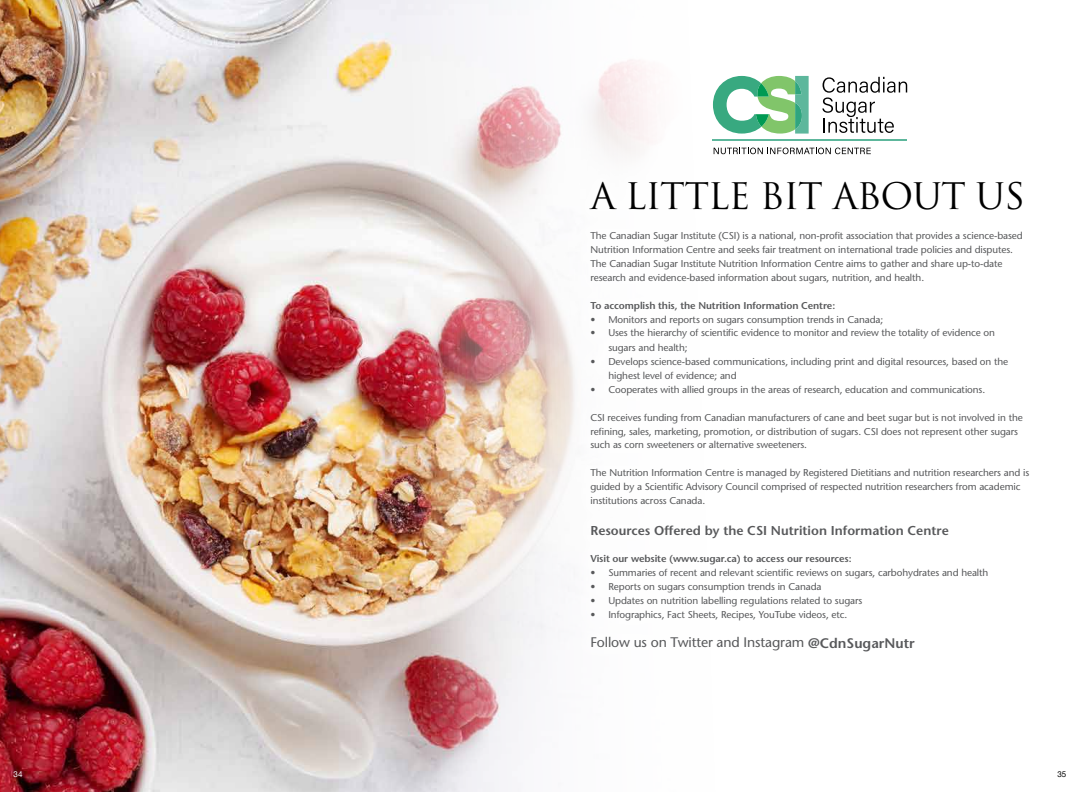
<style>
.page{position:relative;width:1080px;height:792px;background:#fff}
.page>*{position:absolute;margin:0;border:0;box-sizing:border-box;transform-origin:0 0}
.t1{font:35.6px "Trajan";letter-spacing:-.03em;color:#000}
.t2{font:13.9px "Stone Sans";letter-spacing:-.01em;color:#58595b}
.t3{font:600 12.9px "Stone Sans";color:#58595b}
.t4{font:9.9px/14px "Stone Sans";letter-spacing:-.01em;color:#58595b}
.t5{font:600 9.9px "Stone Sans";letter-spacing:-.01em;color:#58595b}
.t6{font:8px "Helvetica Neue LT Pro";color:#fff}
.t7{font:8px "Helvetica Neue LT Pro";color:#000}
.s1{font-weight:600}
</style>
<div class="page">
<img style="left:0;top:0;width:908px;height:792px">
<div style="left:569px;top:161px;width:481px;height:511px;background:#fff"></div>
<svg style="left:713px;top:76px;width:96px;height:58px"></svg>
<svg style="left:822px;top:77px;width:85px;height:56px"></svg>
<hr style="left:713px;top:140px;width:194px;height:1px;background:#5db79c">
<svg style="left:714px;top:148px;width:157px;height:6px"></svg>
<h1 class="t1" style="left:590px;top:174px;width:436px">A LITTLE BIT ABOUT US</h1>
<p class="t4" style="left:590px;top:228px;width:434px">The Canadian Sugar Institute (CSI) is a national, non-profit association that provides a science-based Nutrition Information Centre and seeks fair treatment on international trade policies and disputes.<br>The Canadian Sugar Institute Nutrition Information Centre aims to gather and share up-to-date research and evidence-based information about sugars, nutrition, and health.</p>
<p class="t5" style="left:590px;top:299px;width:246px">To accomplish this, the Nutrition Information Centre:</p>
<p class="t4" style="left:590px;top:312px;width:294px">• Monitors and reports on sugars consumption trends in Canada;</p>
<p class="t4" style="left:608px;top:326px;width:388px;text-indent:-18px">• Uses the hierarchy of scientific evidence to monitor and review the totality of evidence on sugars and health;</p>
<p class="t4" style="left:608px;top:354px;width:401px;text-indent:-18px">• Develops science-based communications, including print and digital resources, based on the highest level of evidence; and</p>
<p class="t4" style="left:590px;top:382px;width:396px">• Cooperates with allied groups in the areas of research, education and communications.</p>
<p class="t4" style="left:590px;top:410px;width:434px">CSI receives funding from Canadian manufacturers of cane and beet sugar but is not involved in the refining, sales, marketing, promotion, or distribution of sugars. CSI does not represent other sugars such as corn sweeteners or alternative sweeteners.</p>
<p class="t4" style="left:590px;top:466px;width:440px">The Nutrition Information Centre is managed by Registered Dietitians and nutrition researchers and is guided by a Scientific Advisory Council comprised of respected nutrition researchers from academic institutions across Canada.</p>
<h3 class="t3" style="left:590px;top:522px;width:360px">Resources Offered by the CSI Nutrition Information Centre</h3>
<p class="t5" style="left:590px;top:552px;width:263px">Visit our website (www.sugar.ca) to access our resources:</p>
<p class="t4" style="left:590px;top:565px;width:400px">• Summaries of recent and relevant scientific reviews on sugars, carbohydrates and health</p>
<p class="t4" style="left:590px;top:579px;width:233px">• Reports on sugars consumption trends in Canada</p>
<p class="t4" style="left:590px;top:593px;width:274px">• Updates on nutrition labelling regulations related to sugars</p>
<p class="t4" style="left:590px;top:607px;width:259px">• Infographics, Fact Sheets, Recipes, YouTube videos, etc.</p>
<h2 class="t2" style="left:590px;top:633px;width:326px">Follow us on Twitter and Instagram <span class="s1">@CdnSugarNutr</span></h2>
<p class="t6" style="left:14px;top:769px;width:10px">34</p>
<p class="t7" style="left:1058px;top:769px;width:10px">35</p>
</div>
